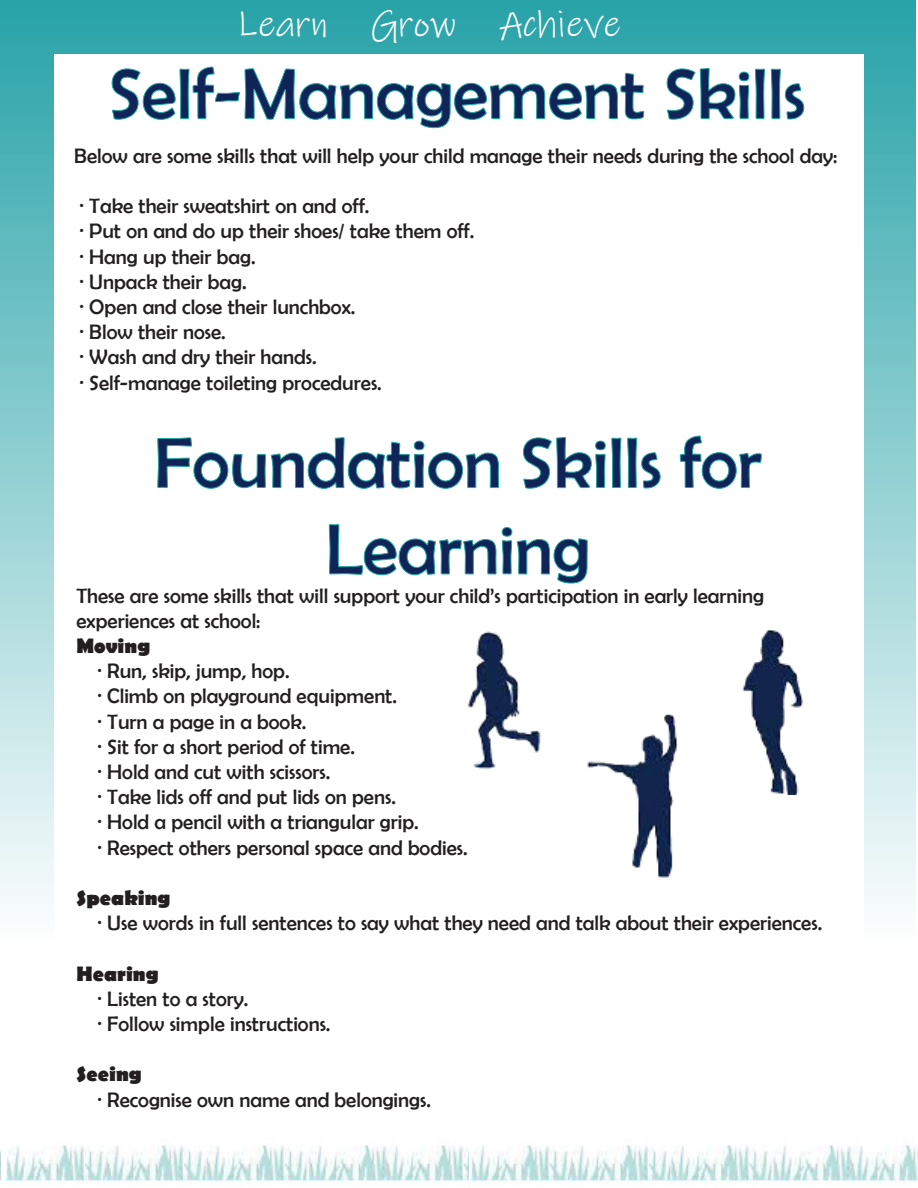
<style>
.page{position:relative;width:918px;height:1188px;background:#fff}
.page>*{position:absolute;margin:0;border:0;box-sizing:border-box;transform-origin:0 0}
.t1{font:72px/86.4px "Berlin Sans FB";color:#102457;text-align:center}
.t2{font:37.5px "Ink Free";color:#fff}
.t3{font:21px "Berlin Sans FB";color:#231f20}
.t4{font:700 21px "Berlin Sans FB";color:#231f20}
</style>
<div class="page">
<div style="left:0;top:0;width:916px;height:1188px;background:linear-gradient(to bottom,#30a6ab,#fff)"></div>
<div style="left:54px;top:54px;width:810px;height:1080px;background:#fff"></div>
<svg style="left:111px;top:66px;width:534px;height:62px"></svg>
<svg style="left:666px;top:68px;width:99px;height:52px"></svg>
<svg style="left:771px;top:68px;width:34px;height:52px"></svg>
<svg style="left:157px;top:437px;width:342px;height:52px"></svg>
<svg style="left:523px;top:437px;width:138px;height:52px"></svg>
<svg style="left:680px;top:435px;width:82px;height:54px"></svg>
<svg style="left:329px;top:524px;width:259px;height:60px"></svg>
<img style="left:588px;top:714px;width:90px;height:163px">
<img style="left:742px;top:630px;width:61px;height:165px">
<img style="left:467px;top:631px;width:74px;height:138px">
<img style="left:0;top:1114px;width:1px;height:74px">
<img style="left:4px;top:1114px;width:914px;height:74px">
<p class="t2" style="left:237px;top:2px;width:386px">Learn Grow Achieve</p>
<p class="t1" style="left:108px;top:50px;width:699px">Self-Management Skills</p>
<p class="t3" style="left:74px;top:144px;width:765px">Below are some skills that will help your child manage their needs during the school day:</p>
<p class="t3" style="left:80px;top:194px;width:291px">· Take their sweatshirt on and off.</p>
<p class="t3" style="left:80px;top:220px;width:396px">· Put on and do up their shoes/ take them off.</p>
<p class="t3" style="left:80px;top:245px;width:178px">· Hang up their bag.</p>
<p class="t3" style="left:80px;top:270px;width:169px">· Unpack their bag.</p>
<p class="t3" style="left:80px;top:295px;width:277px">· Open and close their lunchbox.</p>
<p class="t3" style="left:80px;top:320px;width:148px">· Blow their nose.</p>
<p class="t3" style="left:80px;top:346px;width:239px">· Wash and dry their hands.</p>
<p class="t3" style="left:80px;top:371px;width:304px">· Self-manage toileting procedures.</p>
<p class="t1" style="left:154px;top:419px;width:609px">Foundation Skills for<br>Learning</p>
<p class="t3" style="left:76px;top:584px;width:689px">These are some skills that will support your child’s participation in early learning</p>
<p class="t3" style="left:76px;top:609px;width:186px">experiences at school:</p>
<p class="t4" style="left:76px;top:634px;width:75px">Moving</p>
<p class="t3" style="left:98px;top:659px;width:194px">· Run, skip, jump, hop.</p>
<p class="t3" style="left:98px;top:685px;width:301px">· Climb on playground equipment.</p>
<p class="t3" style="left:98px;top:710px;width:210px">· Turn a page in a book.</p>
<p class="t3" style="left:98px;top:735px;width:259px">· Sit for a short period of time.</p>
<p class="t3" style="left:98px;top:760px;width:234px">· Hold and cut with scissors.</p>
<p class="t3" style="left:98px;top:785px;width:300px">· Take lids off and put lids on pens.</p>
<p class="t3" style="left:98px;top:811px;width:323px">· Hold a pencil with a triangular grip.</p>
<p class="t3" style="left:98px;top:836px;width:372px">· Respect others personal space and bodies.</p>
<p class="t4" style="left:76px;top:886px;width:95px">Speaking</p>
<p class="t3" style="left:98px;top:911px;width:726px">· Use words in full sentences to say what they need and talk about their experiences.</p>
<p class="t4" style="left:76px;top:962px;width:84px">Hearing</p>
<p class="t3" style="left:98px;top:987px;width:152px">· Listen to a story.</p>
<p class="t3" style="left:98px;top:1012px;width:234px">· Follow simple instructions.</p>
<p class="t4" style="left:76px;top:1062px;width:67px">Seeing</p>
<p class="t3" style="left:98px;top:1088px;width:335px">· Recognise own name and belongings.</p>
</div>
